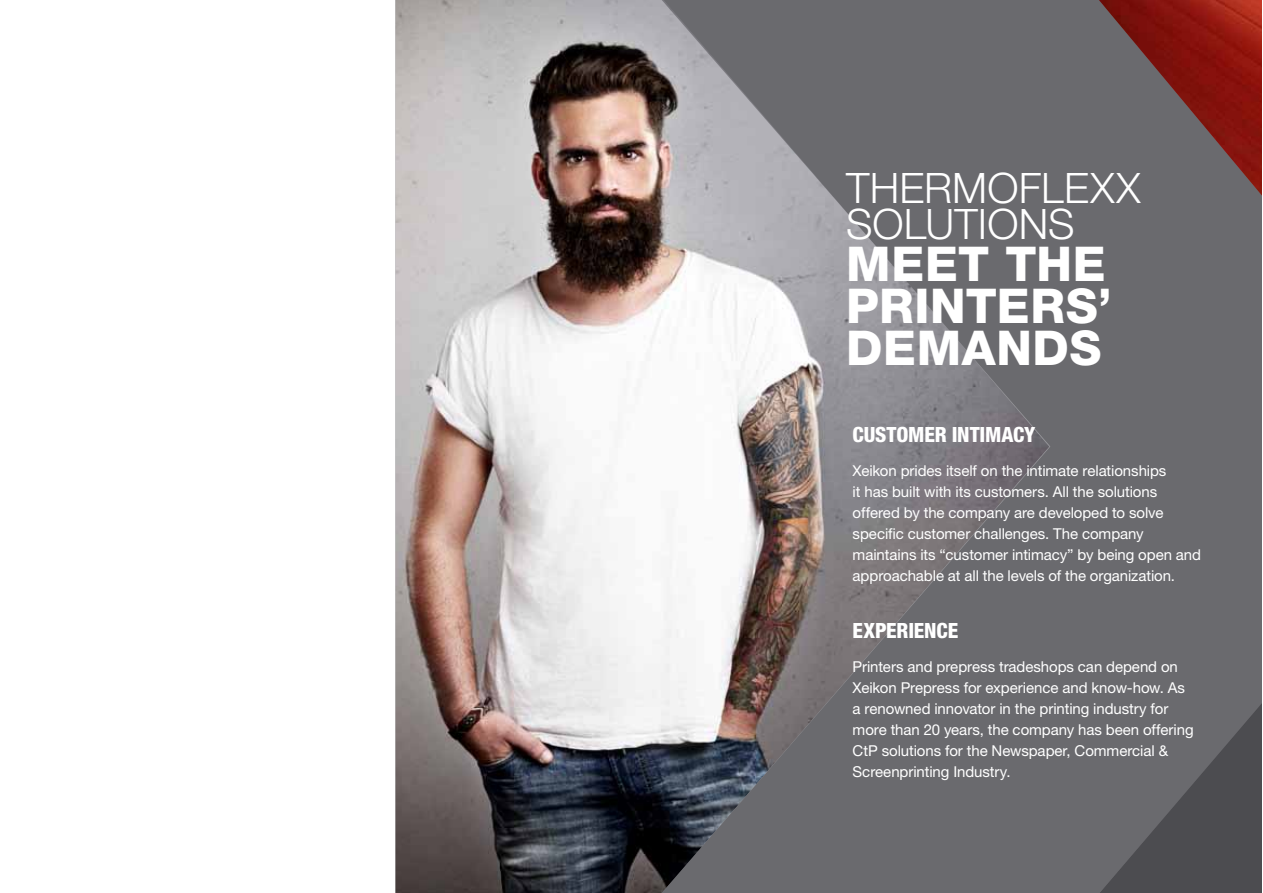
<style>
.page{position:relative;width:1263px;height:893px;background:#fff}
.page>*{position:absolute;margin:0;border:0;box-sizing:border-box;transform-origin:0 0}
.t1{font:800 48px/42px "Helvetica Neue";letter-spacing:.015em;color:#fff}
.t2{font:300 42px/36px "Helvetica Neue";letter-spacing:.005em;color:#fff}
.t3{font:800 condensed 21px "Helvetica Neue";letter-spacing:-.01em;color:#fff}
.t4{font:15px/21px "Helvetica Neue";letter-spacing:-.005em;color:#fff}
</style>
<div class="page">
<img style="left:395px;top:0;width:256px;height:893px">
<svg style="left:651px;top:0;width:611px;height:893px;background:#7e7d80"></svg>
<img style="left:1099px;top:0;width:163px;height:196px">
<h2 class="t2" style="left:846px;top:169px;width:296px">THERMOFLEXX<br>SOLUTIONS</h2>
<h1 class="t1" style="left:846px;top:243px;width:267px">MEET THE<br>PRINTERS’<br>DEMANDS</h1>
<h3 class="t3" style="left:853px;top:422px;width:184px">CUSTOMER INTIMACY</h3>
<p class="t4" style="left:853px;top:460px;width:350px">Xeikon prides itself on the intimate relationships<br>it has built with its customers. All the solutions offered by the company are developed to solve specific customer challenges. The company maintains its “customer intimacy” by being open and approachable at all the levels of the organization.</p>
<h3 class="t3" style="left:853px;top:617px;width:107px">EXPERIENCE</h3>
<p class="t4" style="left:853px;top:656px;width:342px">Printers and prepress tradeshops can depend on Xeikon Prepress for experience and know-how. As a renowned innovator in the printing industry for more than 20 years, the company has been offering CtP solutions for the Newspaper, Commercial &amp; Screenprinting Industry.</p>
</div>
